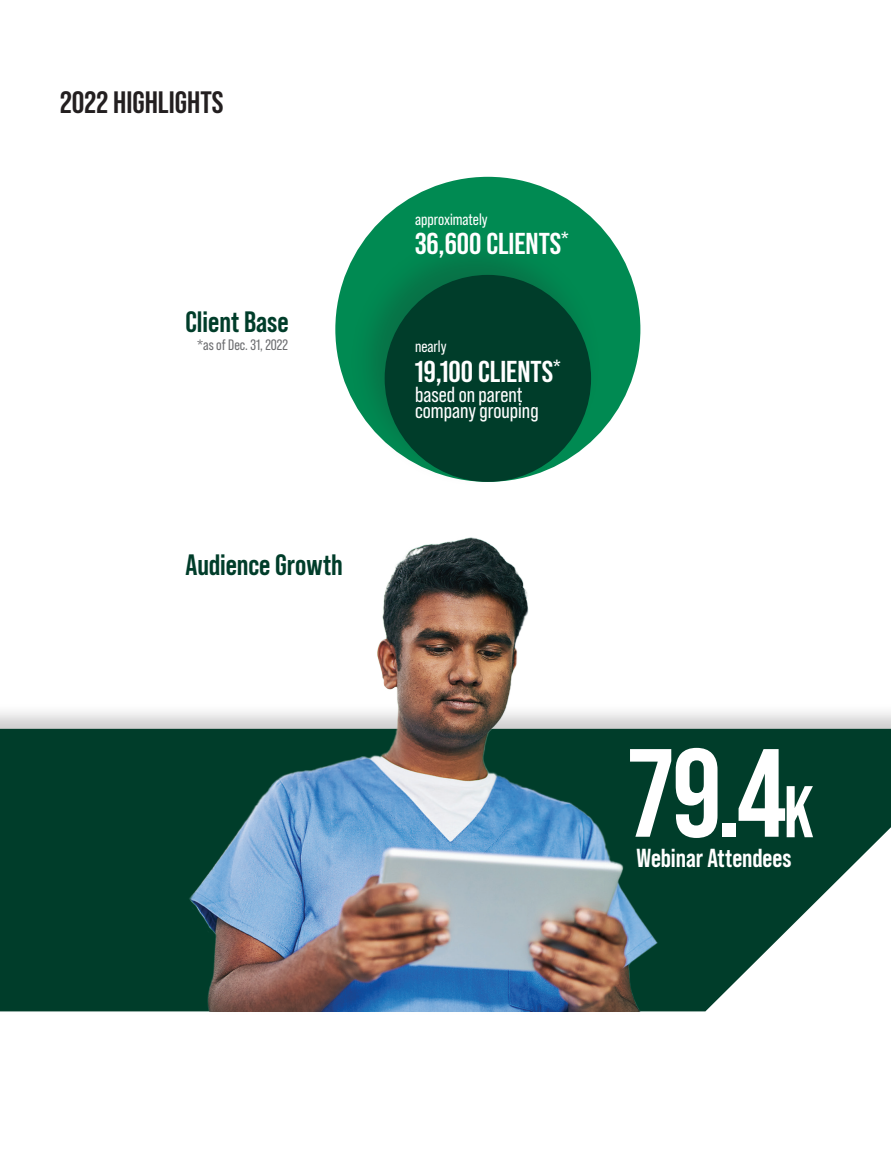
<style>
.page{position:relative;width:891px;height:1161px;background:#fff}
.page>*{position:absolute;margin:0;border:0;box-sizing:border-box;transform-origin:0 0}
.t1{font:700 125.25px "Bebas Neue Pro";color:#fff}
.t2{font:700 31.5px "Bebas Neue Pro";color:#231f20}
.t3{font:700 30.75px "Bebas Neue Pro";color:#fff}
.t4{font:700 30px "Bebas Neue Pro";color:#003d2a}
.t5{font:700 26.55px "Bebas Neue Pro";letter-spacing:-.005em;color:#fff}
.t6{font:21.75px/16.5px "Bebas Neue Pro";color:#fff}
.t7{font:16.5px "Bebas Neue Pro";color:#fff}
.t8{font:15px "Bebas Neue Pro";color:#6c6d70}
.s1{font-size:73.05px}
</style>
<div class="page">
<div style="left:335px;top:177px;width:305px;height:305px;background:#008a52;border-radius:50%"></div>
<div style="left:349px;top:234px;width:253px;height:254px;background:#231f20;opacity:.23"></div>
<div style="left:385px;top:275px;width:206px;height:207px;background:#003d2a;border-radius:50%"></div>
<div style="left:0;top:703px;width:891px;height:313px;background:#231f20;opacity:.23"></div>
<svg style="left:0;top:729px;width:891px;height:282px;fill:#003d2a"></svg>
<img style="left:55px;top:537px;width:702px;height:474px">
<h2 class="t2" style="left:60px;top:84px;width:165px">2022 HIGHLIGHTS</h2>
<h3 class="t4" style="left:185px;top:305px;width:105px">Client Base</h3>
<p class="t8" style="left:197px;top:337px;width:92px">*as of Dec. 31, 2022</p>
<h3 class="t4" style="left:185px;top:548px;width:159px">Audience Growth</h3>
<p class="t7" style="left:415px;top:210px;width:74px">approximately</p>
<h3 class="t3" style="left:415px;top:226px;width:155px">36,600 CLIENTS<sup>*</sup></h3>
<p class="t7" style="left:415px;top:337px;width:33px">nearly</p>
<h3 class="t3" style="left:415px;top:354px;width:147px">19,100 CLIENTS<sup>*</sup></h3>
<p class="t6" style="left:415px;top:386px;width:125px">based on parent company grouping</p>
<h1 class="t1" style="left:628px;top:722px;width:187px">79.4<span class="s1">K</span></h1>
<p class="t5" style="left:636px;top:843px;width:157px">Webinar Attendees</p>
</div>
